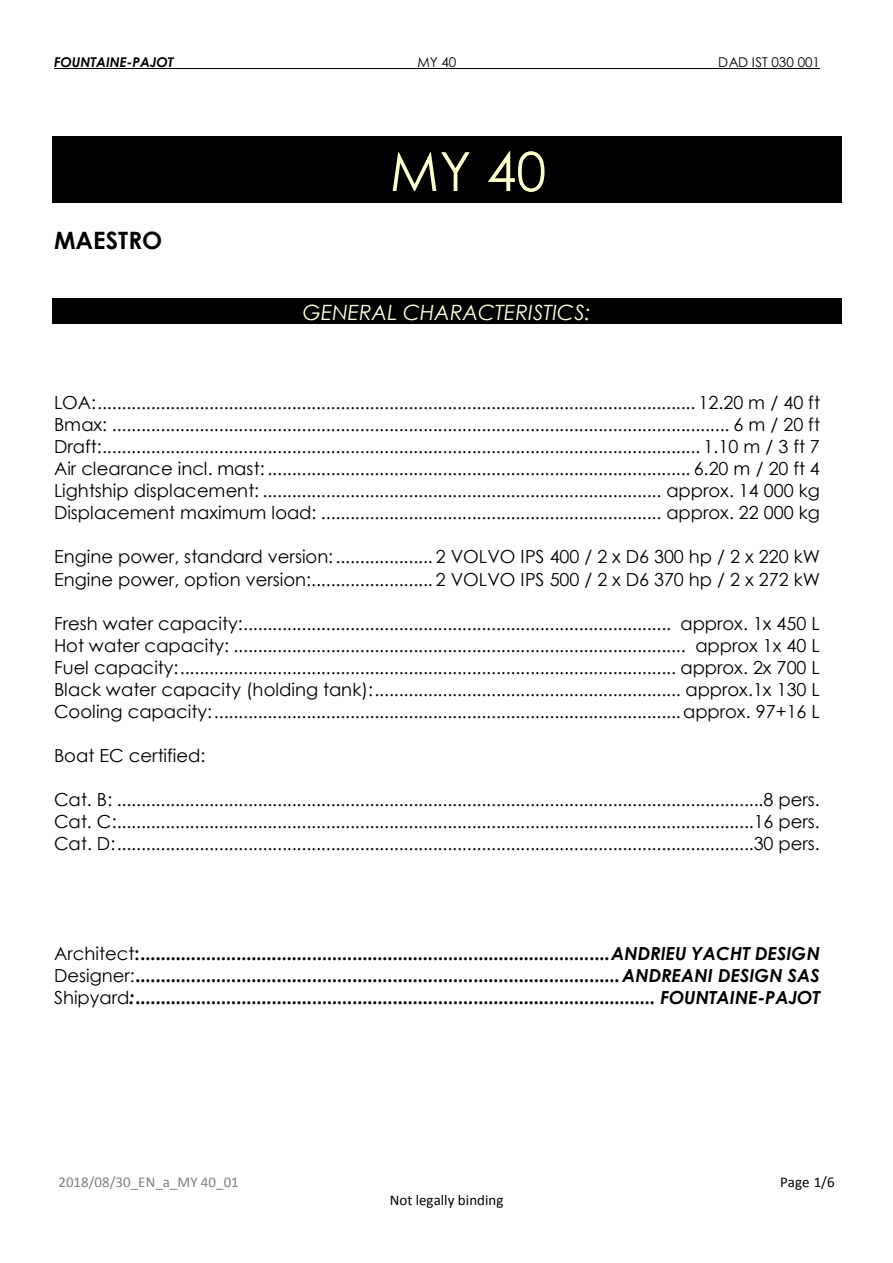
<style>
.page{position:relative;width:893px;height:1263px;background:#fff}
.page>*{position:absolute;margin:0;border:0;box-sizing:border-box;transform-origin:0 0}
.t1{font:54px "Century Gothic";color:#ffc}
.t2{font:700 24px "Century Gothic";color:#000}
.t3{font:italic 21px "Century Gothic";color:#ffd}
.t4{font:18px/22px "Century Gothic";color:#000;text-align:justify}
.t5{font:italic 700 18px/22px "Century Gothic";color:#000;text-align:justify}
.t6{font:15px "Calibri";color:#000}
.t7{font:15px "Calibri";color:#7f7f7f}
.t8{font:13.5px "Century Gothic";letter-spacing:.005em;color:#000}
.t9{font:italic 700 13.5px "Century Gothic";color:#000}
.s1{font-weight:400;font-style:normal}
.s2{font-style:normal}
</style>
<div class="page">
<hr style="left:54px;top:69px;width:766px;height:1px;background:#000">
<div style="left:52px;top:137px;width:789px;height:66px;background:#000"></div>
<div style="left:52px;top:299px;width:789px;height:25px;background:#000"></div>
<p class="t9" style="left:54px;top:55px;width:121px">FOUNTAINE-PAJOT</p>
<p class="t8" style="left:417px;top:57px;width:40px">MY 40</p>
<p class="t8" style="left:718px;top:57px;width:103px">DAD IST 030 001</p>
<h2 class="t2" style="left:54px;top:231px;width:110px">MAESTRO</h2>
<h1 class="t1" style="left:390px;top:150px;width:158px">MY 40</h1>
<p class="t3" style="left:303px;top:304px;width:289px">GENERAL CHARACTERISTICS:</p>
<p class="t4" style="left:54px;top:393px;width:767px">LOA: ........................................................................................................................... 12.20 m / 40 ft Bmax: ............................................................................................................................... 6 m / 20 ft Draft: ........................................................................................................................... 1.10 m / 3 ft 7<br>Air clearance incl. mast: ....................................................................................... 6.20 m / 20 ft 4<br>Lightship displacement: .................................................................................. approx. 14 000 kg Displacement maximum load: ...................................................................... approx. 22 000 kg</p>
<p class="t4" style="left:54px;top:547px;width:767px">Engine power, standard version: .................... 2 VOLVO IPS 400 / 2 x D6 300 hp / 2 x 220 kW<br>Engine power, option version:......................... 2 VOLVO IPS 500 / 2 x D6 370 hp / 2 x 272 kW</p>
<p class="t4" style="left:54px;top:614px;width:767px">Fresh water capacity: ........................................................................................ approx. 1x 450 L Hot water capacity: ............................................................................................. approx 1x 40 L Fuel capacity: ...................................................................................................... approx. 2x 700 L Black water capacity (holding tank): ............................................................... approx.1x 130 L Cooling capacity: ................................................................................................ approx. 97+16 L</p>
<p class="t4" style="left:54px;top:746px;width:153px">Boat EC certified:</p>
<p class="t4" style="left:54px;top:790px;width:767px">Cat. B: ..................................................................................................................................... 8 pers.<br>Cat. C:...................................................................................................................................16 pers.<br>Cat. D: ...................................................................................................................................30 pers.</p>
<p class="t5" style="left:54px;top:943px;width:767px"><span class="s1">Architect</span><span class="s2">:</span> ............................................................................................. ANDRIEU YACHT DESIGN <span class="s1">Designer:</span> ................................................................................................ ANDREANI DESIGN SAS <span class="s1">Shipyard</span>: ....................................................................................................... FOUNTAINE-PAJOT</p>
<p class="t7" style="left:58px;top:1176px;width:182px">2018/08/30_EN_a_MY 40_01</p>
<p class="t6" style="left:780px;top:1176px;width:56px">Page 1/6</p>
<p class="t6" style="left:390px;top:1194px;width:115px">Not legally binding</p>
</div>
